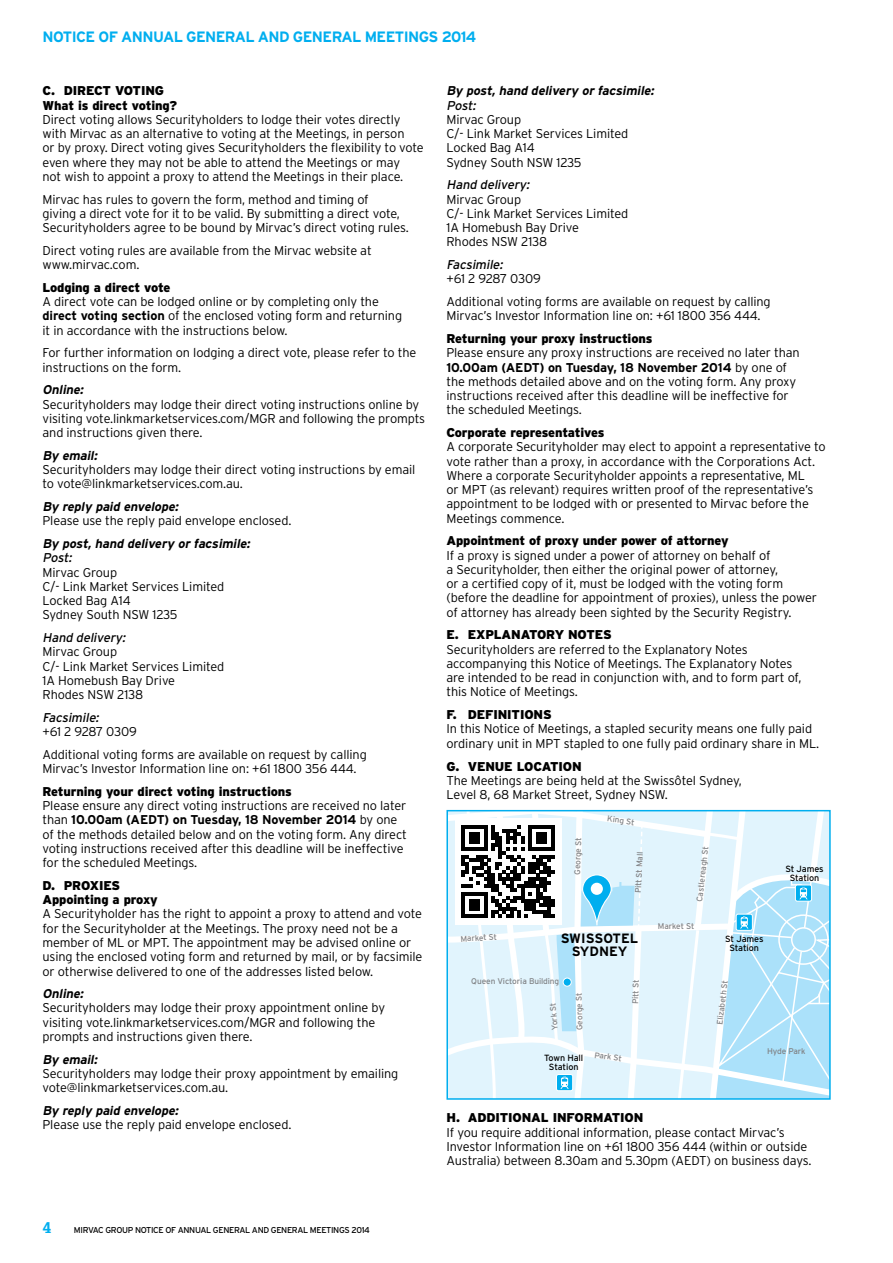
<style>
.page{position:relative;width:893px;height:1263px;background:#fff}
.page>*{position:absolute;margin:0;border:0;box-sizing:border-box;transform-origin:0 0}
.t1{font:700 15px "Interstate";letter-spacing:-.04em;color:#00aeef}
.t2{font:700 15px "Adelle";color:#00aeef}
.t3{font:700 13.5px/13.2px "Interstate";color:#000;text-align:center}
.t4{font:300 12.75px/14.2px "Interstate";letter-spacing:-.01em;color:#000}
.t5{font:900 12.75px/14.2px "Interstate";letter-spacing:-.01em;color:#000}
.t6{font:italic 700 12.75px "Interstate";color:#000}
.t7{font:italic 12.75px "Interstate";color:#000}
.t8{font:9px/9px "Interstate";letter-spacing:-.01em;color:#000;text-align:center}
.t9{font:8.55px "Interstate";letter-spacing:-.04em;color:#000}
.t10{font:8.25px "Interstate";letter-spacing:-.01em;color:#808285}
.s1{font-weight:700}
</style>
<div class="page">
<svg style="left:447px;top:811px;width:383px;height:288px"></svg>
<p class="t1" style="left:43px;top:27px;width:435px">NOTICE OF ANNUAL GENERAL AND GENERAL MEETINGS 2014</p>
<p class="t5" style="left:43px;top:84px;width:136px">C. DIRECT VOTING<br>What is direct voting?</p>
<p class="t4" style="left:43px;top:112px;width:383px">Direct voting allows Securityholders to lodge their votes directly with Mirvac as an alternative to voting at the Meetings, in person<br>or by proxy. Direct voting gives Securityholders the flexibility to vote even where they may not be able to attend the Meetings or may<br>not wish to appoint a proxy to attend the Meetings in their place.</p>
<p class="t4" style="left:43px;top:192px;width:368px">Mirvac has rules to govern the form, method and timing of<br>giving a direct vote for it to be valid. By submitting a direct vote,<br>Securityholders agree to be bound by Mirvac’s direct voting rules.</p>
<p class="t4" style="left:43px;top:243px;width:331px">Direct voting rules are available from the Mirvac website at www.mirvac.com.</p>
<p class="t5" style="left:43px;top:280px;width:129px">Lodging a direct vote</p>
<p class="t4" style="left:43px;top:294px;width:361px">A direct vote can be lodged online or by completing only the <span class="s1">direct voting section</span> of the enclosed voting form and returning it in accordance with the instructions below.</p>
<p class="t4" style="left:43px;top:346px;width:375px">For further information on lodging a direct vote, please refer to the instructions on the form.</p>
<p class="t6" style="left:43px;top:382px;width:45px">Online:</p>
<p class="t4" style="left:43px;top:397px;width:384px">Securityholders may lodge their direct voting instructions online by visiting vote.linkmarketservices.com/MGR and following the prompts and instructions given there.</p>
<p class="t6" style="left:43px;top:448px;width:59px">By email:</p>
<p class="t4" style="left:43px;top:462px;width:374px">Securityholders may lodge their direct voting instructions by email to vote@linkmarketservices.com.au.</p>
<p class="t6" style="left:43px;top:499px;width:140px">By reply paid envelope:</p>
<p class="t4" style="left:43px;top:514px;width:250px">Please use the reply paid envelope enclosed.</p>
<p class="t6" style="left:43px;top:536px;width:212px">By post,hand delivery or facsimile:</p>
<p class="t7" style="left:43px;top:550px;width:33px">Post:</p>
<p class="t4" style="left:43px;top:565px;width:183px">Mirvac Group<br>C/- Link Market Services Limited<br>Locked Bag A14<br>Sydney South NSW 1235</p>
<p class="t7" style="left:43px;top:630px;width:87px">Hand delivery:</p>
<p class="t4" style="left:43px;top:645px;width:183px">Mirvac Group<br>C/- Link Market Services Limited<br>1A Homebush Bay Drive<br>Rhodes NSW 2138</p>
<p class="t7" style="left:43px;top:710px;width:61px">Facsimile:</p>
<p class="t4" style="left:43px;top:720px;width:326px;line-height:22.8px">+61 2 9287 0309<br>Additional voting forms are available on request by calling</p>
<p class="t4" style="left:43px;top:761px;width:316px">Mirvac’s Investor Information line on: +61 1800 356 444.</p>
<p class="t5" style="left:43px;top:784px;width:251px">Returning your direct voting instructions</p>
<p class="t4" style="left:43px;top:798px;width:366px">Please ensure any direct voting instructions are received no later than <span class="s1">10.00am (AEDT) on Tuesday, 18 November 2014</span> by one of the methods detailed below and on the voting form. Any direct voting instructions received after this deadline will be ineffective for the scheduled Meetings.</p>
<p class="t5" style="left:43px;top:878px;width:117px">D. PROXIES<br>Appointing a proxy</p>
<p class="t4" style="left:43px;top:907px;width:381px">A Securityholder has the right to appoint a proxy to attend and vote for the Securityholder at the Meetings. The proxy need not be a member of ML or MPT. The appointment may be advised online or using the enclosed voting form and returned by mail, or by facsimile or otherwise delivered to one of the addresses listed below.</p>
<p class="t6" style="left:43px;top:986px;width:45px">Online:</p>
<p class="t4" style="left:43px;top:1001px;width:344px">Securityholders may lodge their proxy appointment online by visiting vote.linkmarketservices.com/MGR and following the prompts and instructions given there.</p>
<p class="t6" style="left:43px;top:1051px;width:59px">By email:</p>
<p class="t4" style="left:43px;top:1066px;width:357px">Securityholders may lodge their proxy appointment by emailing vote@linkmarketservices.com.au.</p>
<p class="t6" style="left:43px;top:1103px;width:140px">By reply paid envelope:</p>
<p class="t4" style="left:43px;top:1117px;width:250px">Please use the reply paid envelope enclosed.</p>
<p class="t2" style="left:43px;top:1217px;width:10px">4</p>
<p class="t9" style="left:74px;top:1225px;width:297px">MIRVAC GROUP NOTICE OF ANNUAL GENERAL AND GENERAL MEETINGS 2014</p>
<p class="t6" style="left:446px;top:83px;width:212px">By post,hand delivery or facsimile:</p>
<p class="t7" style="left:446px;top:97px;width:33px">Post:</p>
<p class="t4" style="left:446px;top:112px;width:183px">Mirvac Group<br>C/- Link Market Services Limited<br>Locked Bag A14<br>Sydney South NSW 1235</p>
<p class="t7" style="left:446px;top:177px;width:87px">Hand delivery:</p>
<p class="t4" style="left:446px;top:192px;width:183px">Mirvac Group<br>C/- Link Market Services Limited<br>1A Homebush Bay Drive<br>Rhodes NSW 2138</p>
<p class="t7" style="left:446px;top:257px;width:61px">Facsimile:</p>
<p class="t4" style="left:446px;top:267px;width:326px;line-height:22.8px">+61 2 9287 0309<br>Additional voting forms are available on request by calling</p>
<p class="t4" style="left:446px;top:309px;width:316px">Mirvac’s Investor Information line on: +61 1800 356 444.</p>
<p class="t5" style="left:446px;top:331px;width:208px">Returning your proxy instructions</p>
<p class="t4" style="left:446px;top:346px;width:355px">Please ensure any proxy instructions are received no later than <span class="s1">10.00am (AEDT) on Tuesday, 18 November 2014</span> by one of the methods detailed above and on the voting form. Any proxy instructions received after this deadline will be ineffective for the scheduled Meetings.</p>
<p class="t5" style="left:446px;top:425px;width:159px">Corporate representatives</p>
<p class="t4" style="left:446px;top:440px;width:381px">A corporate Securityholder may elect to appoint a representative to vote rather than a proxy, in accordance with the Corporations Act.<br>Where a corporate Securityholder appoints a representative, ML<br>or MPT (as relevant) requires written proof of the representative’s appointment to be lodged with or presented to Mirvac before the Meetings commence.</p>
<p class="t5" style="left:446px;top:534px;width:284px">Appointment of proxy under power of attorney</p>
<p class="t4" style="left:446px;top:548px;width:372px">If a proxy is signed under a power of attorney on behalf of<br>a Securityholder, then either the original power of attorney,<br>or a certified copy of it, must be lodged with the voting form (before the deadline for appointment of proxies), unless the power of attorney has already been sighted by the Security Registry.</p>
<p class="t5" style="left:446px;top:628px;width:167px">E. EXPLANATORY NOTES</p>
<p class="t4" style="left:446px;top:642px;width:356px">Securityholders are referred to the Explanatory Notes accompanying this Notice of Meetings. The Explanatory Notes are intended to be read in conjunction with, and to form part of, this Notice of Meetings.</p>
<p class="t5" style="left:446px;top:707px;width:107px">F. DEFINITIONS</p>
<p class="t4" style="left:446px;top:722px;width:374px">In this Notice of Meetings, a stapled security means one fully paid ordinary unit in MPT stapled to one fully paid ordinary share in ML.</p>
<p class="t5" style="left:446px;top:759px;width:137px">G. VENUE LOCATION</p>
<p class="t4" style="left:446px;top:773px;width:297px">The Meetings are being held at the Swissôtel Sydney,<br>Level 8, 68 Market Street, Sydney NSW.</p>
<p class="t10" style="left:460px;top:934px;width:38px;rotate:-4deg">Market St</p>
<p class="t10" style="left:572px;top:875px;width:39px;rotate:-88deg">George St</p>
<p class="t10" style="left:608px;top:813px;width:29px;rotate:8deg">King St</p>
<p class="t10" style="left:633px;top:893px;width:43px;rotate:-87deg">Pitt St Mall</p>
<p class="t10" style="left:694px;top:901px;width:57px;rotate:-83deg">Castlereagh St</p>
<p class="t10" style="left:658px;top:921px;width:38px;rotate:-1deg">Market St</p>
<p class="t3" style="left:561px;top:931px;width:79px">SWISSOTEL<br>SYDNEY</p>
<p class="t8" style="left:725px;top:934px;width:40px">St James<br>Station</p>
<p class="t10" style="left:471px;top:976px;width:89px">Queen Victoria Building</p>
<p class="t10" style="left:550px;top:1030px;width:29px;rotate:-95deg">York St</p>
<p class="t10" style="left:575px;top:1030px;width:39px;rotate:-91deg">George St</p>
<p class="t10" style="left:630px;top:1004px;width:26px;rotate:-88deg">Pitt St</p>
<p class="t10" style="left:715px;top:1024px;width:47px;rotate:-83deg">Elizabeth St</p>
<p class="t8" style="left:785px;top:864px;width:40px">St James<br>Station</p>
<p class="t8" style="left:544px;top:1054px;width:41px">Town Hall<br>Station</p>
<p class="t10" style="left:595px;top:1050px;width:29px;rotate:8deg">Park St</p>
<p class="t10" style="left:767px;top:1046px;width:40px">Hyde Park</p>
<p class="t5" style="left:446px;top:1111px;width:198px">H. ADDITIONAL INFORMATION</p>
<p class="t4" style="left:446px;top:1125px;width:367px">If you require additional information, please contact Mirvac’s<br>Investor Information line on +61 1800 356 444 (within or outside<br>Australia) between 8.30am and 5.30pm (AEDT) on business days.</p>
</div>
